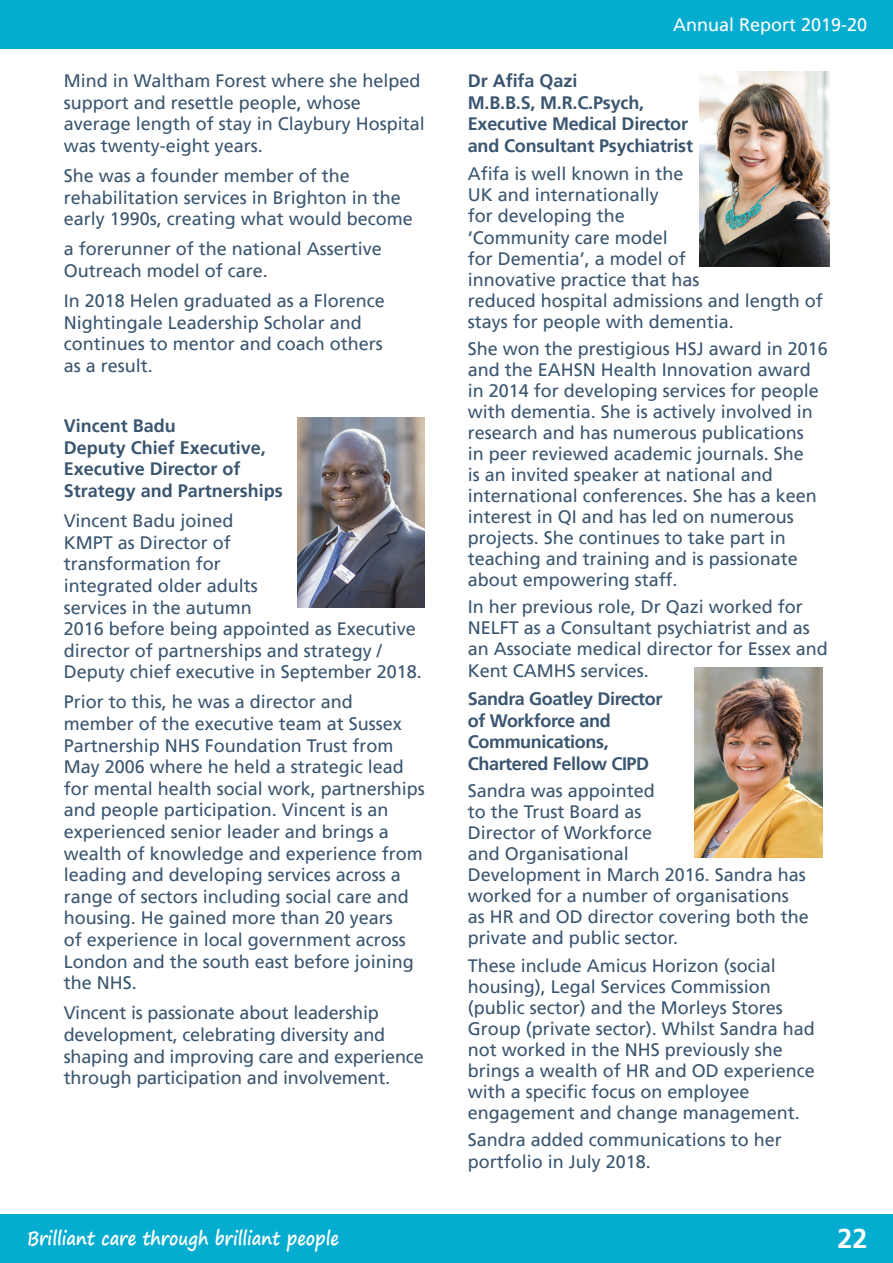
<style>
.page{position:relative;width:893px;height:1263px;background:#fff}
.page>*{position:absolute;margin:0;border:0;box-sizing:border-box;transform-origin:0 0}
.t1{font:700 27px "Frutiger LT Pro";color:#fff}
.t2{font:700 18.9px "Segoe Print";color:#fff;scale:.87 1}
.t3{font:18px/21.6px "Frutiger LT Pro";color:#3a556f}
.t4{font:700 18px/21.6px "Frutiger LT Pro";letter-spacing:-.01em;color:#3a556f}
.t5{font:18px "Frutiger LT Pro";color:#fff}
</style>
<div class="page">
<div style="left:0;top:0;width:893px;height:49px;background:#04accf"></div>
<div style="left:0;top:1214px;width:893px;height:49px;background:#04accf"></div>
<img style="left:298px;top:418px;width:126px;height:189px">
<img style="left:699px;top:72px;width:130px;height:194px">
<img style="left:694px;top:668px;width:129px;height:190px">
<p class="t3" style="left:64px;top:70px;width:363px">Mind in Waltham Forest where she helped support and resettle people, whose average length of stay in Claybury Hospital was twenty-eight years.</p>
<p class="t3" style="left:64px;top:165px;width:351px">She was a founder member of the rehabilitation services in Brighton in the early 1990s, creating what would become</p>
<p class="t3" style="left:64px;top:238px;width:320px">a forerunner of the national Assertive<br>Outreach model of care.</p>
<p class="t3" style="left:64px;top:290px;width:323px">In 2018 Helen graduated as a Florence<br>Nightingale Leadership Scholar and continues to mentor and coach others as a result.</p>
<p class="t4" style="left:64px;top:415px;width:221px">Vincent Badu<br>Deputy Chief Executive,<br>Executive Director of<br>Strategy and Partnerships</p>
<p class="t3" style="left:64px;top:510px;width:360px">Vincent Badu joined<br>KMPT as Director of<br>transformation for<br>integrated older adults<br>services in the autumn<br>2016 before being appointed as Executive director of partnerships and strategy /<br>Deputy chief executive in September 2018.</p>
<p class="t3" style="left:64px;top:691px;width:363px">Prior to this, he was a director and member of the executive team at Sussex Partnership NHS Foundation Trust from May 2006 where he held a strategic lead for mental health social work, partnerships and people participation. Vincent is an experienced senior leader and brings a wealth of knowledge and experience from leading and developing services across a range of sectors including social care and housing. He gained more than 20 years<br>of experience in local government across London and the south east before joining the NHS.</p>
<p class="t3" style="left:64px;top:1002px;width:361px">Vincent is passionate about leadership development, celebrating diversity and shaping and improving care and experience through participation and involvement.</p>
<p class="t5" style="left:673px;top:15px;width:196px">Annual Report 2019-20</p>
<p class="t4" style="left:468px;top:70px;width:227px">Dr Afifa Qazi<br>M.B.B.S, M.R.C.Psych,<br>Executive Medical Director and Consultant Psychiatrist</p>
<p class="t3" style="left:468px;top:164px;width:357px;line-height:21px">Afifa is well known in the<br>UK and internationally<br>for developing the<br>‘Community care model<br>for Dementia’, a model of<br>innovative practice that has<br>reduced hospital admissions and length of stays for people with dementia.</p>
<p class="t3" style="left:468px;top:338px;width:362px;line-height:21px">She won the prestigious HSJ award in 2016 and the EAHSN Health Innovation award in 2014 for developing services for people with dementia. She is actively involved in research and has numerous publications<br>in peer reviewed academic journals. She<br>is an invited speaker at national and international conferences. She has a keen interest in QI and has led on numerous projects. She continues to take part in teaching and training and is passionate about empowering staff.</p>
<p class="t3" style="left:468px;top:597px;width:362px;line-height:21.1px">In her previous role, Dr Qazi worked for NELFT as a Consultant psychiatrist and as an Associate medical director for Essex and Kent CAMHS services.</p>
<p class="t4" style="left:468px;top:688px;width:196px">Sandra Goatley Director of Workforce and<br>Communications,<br>Chartered Fellow CIPD</p>
<p class="t3" style="left:468px;top:780px;width:343px;line-height:21px">Sandra was appointed<br>to the Trust Board as<br>Director of Workforce<br>and Organisational<br>Development in March 2016. Sandra has worked for a number of organisations as HR and OD director covering both the private and public sector.</p>
<p class="t3" style="left:468px;top:955px;width:349px;line-height:21px">These include Amicus Horizon (social housing), Legal Services Commission (public sector) and the Morleys Stores Group (private sector). Whilst Sandra had not worked in the NHS previously she brings a wealth of HR and OD experience with a specific focus on employee engagement and change management.</p>
<p class="t3" style="left:468px;top:1129px;width:316px">Sandra added communications to her portfolio in July 2018.</p>
<p class="t2" style="left:27px;top:1221px;width:360px">Brilliant care through brilliant people</p>
<h1 class="t1" style="left:838px;top:1222px;width:32px">22</h1>
</div>
